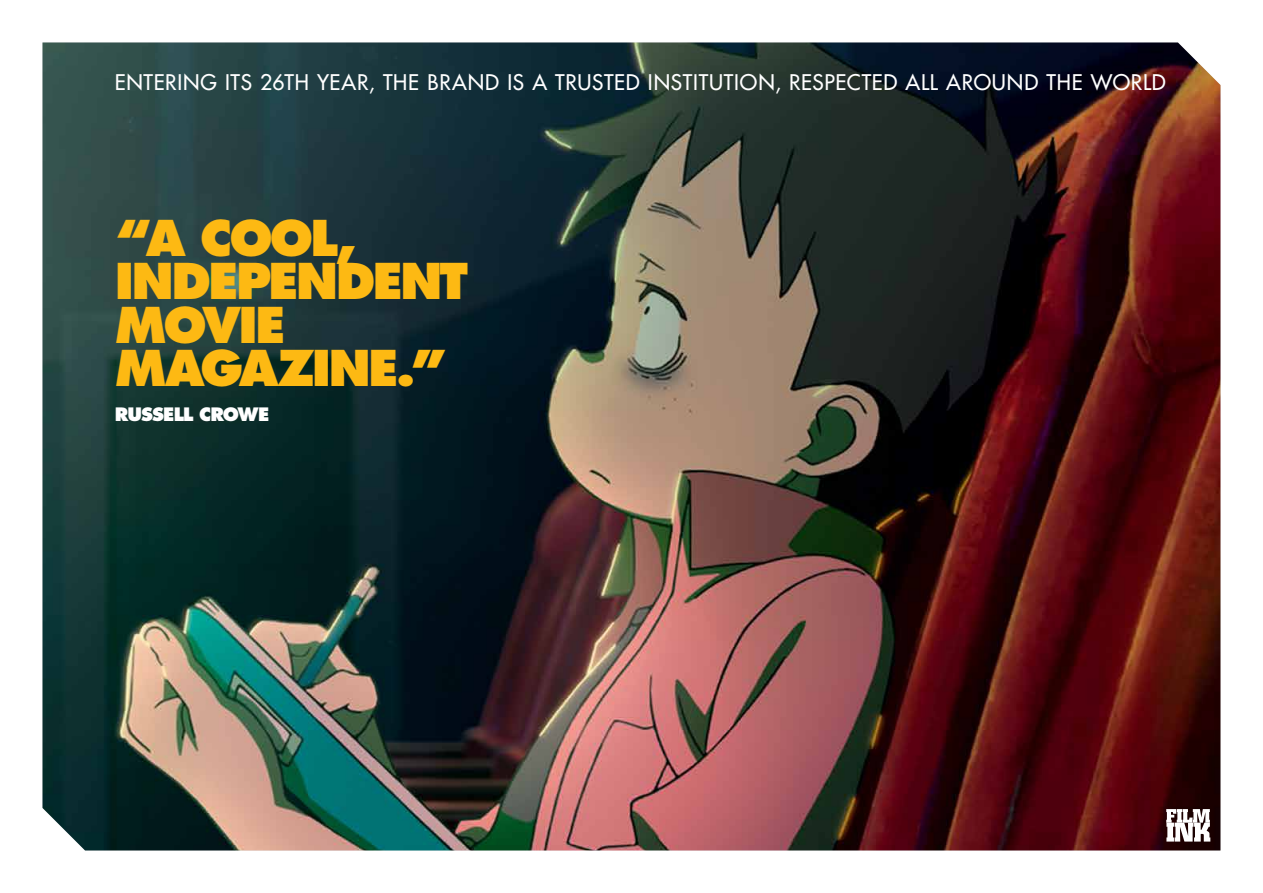
<style>
.page{position:relative;width:1263px;height:893px;background:#fff}
.page>*{position:absolute;margin:0;border:0;box-sizing:border-box;transform-origin:0 0}
.t1{font:800 48px/43.5px "Futura";letter-spacing:-.05em;color:#fdb913}
.t2{font:21px "Futura";letter-spacing:.035em;color:#fff}
.t3{font:800 18px "Futura";letter-spacing:-.05em;color:#fff}
</style>
<div class="page">
<img style="left:43px;top:43px;width:1177px;height:807px">
<svg style="left:1166px;top:809px;width:44px;height:33px"></svg>
<p class="t2" style="left:115px;top:69px;width:1052px">ENTERING ITS 26TH YEAR, THE BRAND IS A TRUSTED INSTITUTION, RESPECTED ALL AROUND THE WORLD</p>
<h1 class="t1" style="left:115px;top:216px;width:355px">“A COOL,<br>INDEPENDENT<br>MOVIE<br>MAGAZINE.”</h1>
<p class="t3" style="left:115px;top:403px;width:156px">RUSSELL CROWE</p>
</div>
